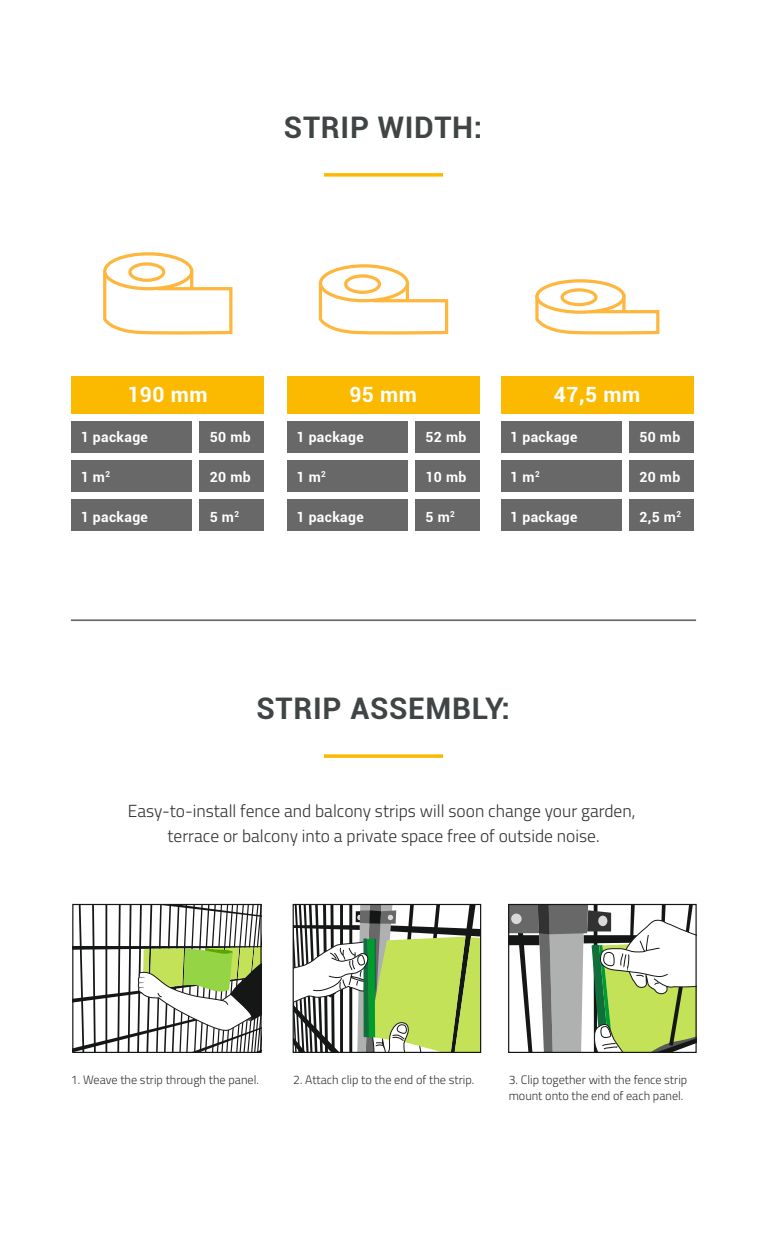
<style>
.page{position:relative;width:769px;height:1241px;background:#fff}
.page>*{position:absolute;margin:0;border:0;box-sizing:border-box;transform-origin:0 0}
.t1{font:700 29.75px "Roboto";letter-spacing:.025em;color:#3f4444}
.t2{font:700 21px "Roboto";letter-spacing:.025em;color:#fff}
.t3{font:300 17.5px/24.5px "Titillium";color:#323232;text-align:center}
.t4{font:700 14px "Roboto";letter-spacing:.025em;color:#fff}
.t5{font:300 12.25px/15.8px "Titillium";color:#323232}
</style>
<div class="page">
<hr style="left:324px;top:173px;width:119px;height:3px;background:#fbba00">
<hr style="left:324px;top:754px;width:119px;height:3px;background:#fbba00">
<div style="left:103px;top:252px;width:90px;height:38px;border:3px solid #feb63c;border-radius:50%"></div>
<div style="left:128px;top:262px;width:37px;height:20px;border:3px solid #feb63c;border-radius:50%"></div>
<svg style="left:103px;top:269px;width:130px;height:66px"></svg>
<hr style="left:190px;top:271px;width:3px;height:18px;background:#feb63c">
<div style="left:319px;top:264px;width:90px;height:38px;border:3px solid #feb63c;border-radius:50%"></div>
<div style="left:344px;top:274px;width:37px;height:20px;border:3px solid #feb63c;border-radius:50%"></div>
<svg style="left:318px;top:281px;width:131px;height:54px"></svg>
<hr style="left:406px;top:283px;width:3px;height:18px;background:#feb63c">
<hr style="left:71px;top:619px;width:625px;height:2px;background:#686868">
<svg style="left:74px;top:905px;width:186px;height:145px"></svg>
<div style="left:72px;top:903px;width:190px;height:149px;border:1px solid #151616"></div>
<svg style="left:295px;top:905px;width:184px;height:145px"></svg>
<div style="left:293px;top:903px;width:188px;height:149px;border:1px solid #151616"></div>
<svg style="left:510px;top:905px;width:185px;height:145px"></svg>
<div style="left:508px;top:903px;width:189px;height:149px;border:1px solid #151616"></div>
<div style="left:535px;top:279px;width:90px;height:35px;border:3px solid #feb63c;border-radius:50%"></div>
<div style="left:560px;top:288px;width:37px;height:18px;border:3px solid #feb63c;border-radius:50%"></div>
<svg style="left:535px;top:292px;width:125px;height:43px"></svg>
<hr style="left:622px;top:294px;width:3px;height:17px;background:#feb63c">
<div style="left:72px;top:421px;width:120px;height:31px;background:#686868"></div>
<div style="left:72px;top:460px;width:120px;height:31px;background:#686868"></div>
<div style="left:72px;top:499px;width:120px;height:31px;background:#686868"></div>
<div style="left:199px;top:421px;width:65px;height:31px;background:#686868"></div>
<div style="left:199px;top:460px;width:65px;height:31px;background:#686868"></div>
<div style="left:199px;top:499px;width:65px;height:31px;background:#686868"></div>
<div style="left:72px;top:376px;width:192px;height:38px;background:#fbba00"></div>
<div style="left:287px;top:421px;width:121px;height:31px;background:#686868"></div>
<div style="left:287px;top:460px;width:121px;height:31px;background:#686868"></div>
<div style="left:287px;top:499px;width:121px;height:31px;background:#686868"></div>
<div style="left:415px;top:421px;width:65px;height:31px;background:#686868"></div>
<div style="left:415px;top:460px;width:65px;height:31px;background:#686868"></div>
<div style="left:415px;top:499px;width:65px;height:31px;background:#686868"></div>
<div style="left:287px;top:376px;width:193px;height:38px;background:#fbba00"></div>
<div style="left:501px;top:421px;width:121px;height:31px;background:#686868"></div>
<div style="left:501px;top:460px;width:121px;height:31px;background:#686868"></div>
<div style="left:501px;top:499px;width:121px;height:31px;background:#686868"></div>
<div style="left:629px;top:421px;width:65px;height:31px;background:#686868"></div>
<div style="left:629px;top:460px;width:65px;height:31px;background:#686868"></div>
<div style="left:629px;top:499px;width:65px;height:31px;background:#686868"></div>
<div style="left:501px;top:376px;width:193px;height:38px;background:#fbba00"></div>
<h1 class="t1" style="left:284px;top:106px;width:200px">STRIP WIDTH:</h1>
<h2 class="t2" style="left:127px;top:380px;width:82px">190 mm</h2>
<p class="t4" style="left:81px;top:426px;width:69px">1 package</p>
<p class="t4" style="left:81px;top:467px;width:31px">1 m<sup>2</sup></p>
<p class="t4" style="left:81px;top:507px;width:69px">1 package</p>
<p class="t4" style="left:210px;top:426px;width:42px">50 mb</p>
<p class="t4" style="left:210px;top:467px;width:42px">20 mb</p>
<p class="t4" style="left:210px;top:507px;width:31px">5 m<sup>2</sup></p>
<h2 class="t2" style="left:349px;top:380px;width:69px">95 mm</h2>
<p class="t4" style="left:296px;top:426px;width:69px">1 package</p>
<p class="t4" style="left:296px;top:467px;width:31px">1 m<sup>2</sup></p>
<p class="t4" style="left:296px;top:507px;width:69px">1 package</p>
<p class="t4" style="left:425px;top:426px;width:42px">52 mb</p>
<p class="t4" style="left:425px;top:467px;width:42px">10 mb</p>
<p class="t4" style="left:425px;top:507px;width:31px">5 m<sup>2</sup></p>
<h2 class="t2" style="left:554px;top:380px;width:88px">47,5 mm</h2>
<p class="t4" style="left:510px;top:426px;width:69px">1 package</p>
<p class="t4" style="left:510px;top:467px;width:31px">1 m<sup>2</sup></p>
<p class="t4" style="left:510px;top:507px;width:69px">1 package</p>
<p class="t4" style="left:639px;top:426px;width:42px">50 mb</p>
<p class="t4" style="left:639px;top:467px;width:42px">20 mb</p>
<p class="t4" style="left:639px;top:507px;width:43px">2,5 m<sup>2</sup></p>
<h1 class="t1" style="left:256px;top:687px;width:255px">STRIP ASSEMBLY:</h1>
<h3 class="t3" style="left:128px;top:798px;width:509px">Easy-to-install fence and balcony strips will soon change your garden, terrace or balcony into a private space free of outside noise.</h3>
<p class="t5" style="left:71px;top:1071px;width:189px">1. Weave the strip through the panel.</p>
<p class="t5" style="left:293px;top:1071px;width:183px">2. Attach clip to the end of the strip.</p>
<p class="t5" style="left:509px;top:1071px;width:180px">3. Clip together with the fence strip mount onto the end of each panel.</p>
</div>
